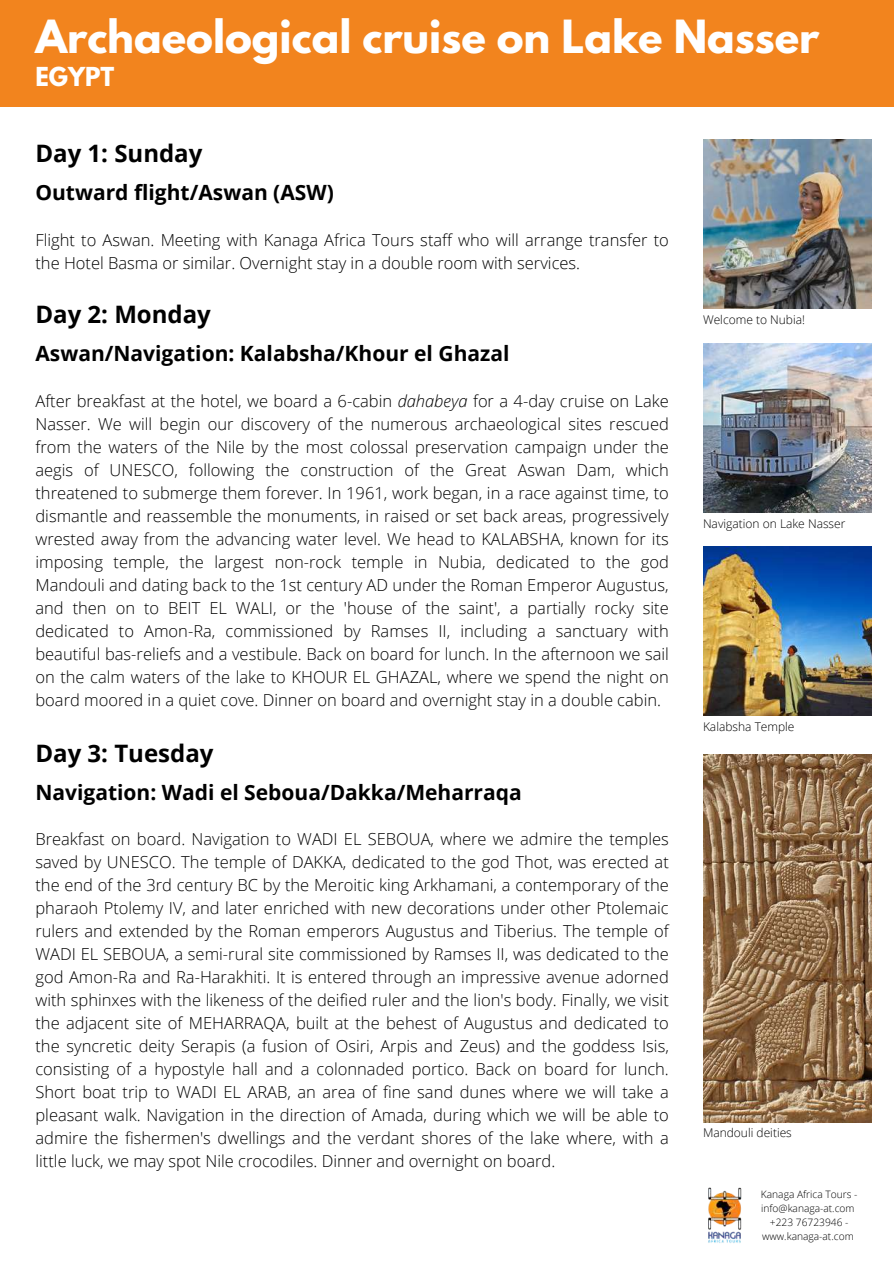
<style>
.page{position:relative;width:894px;height:1264px;background:#fff}
.page>*{position:absolute;margin:0;border:0;box-sizing:border-box;transform-origin:0 0}
.t1{font:700 40.5px "League Spartan";color:#fff}
.t2{font:700 24px "Open Sans";color:#000}
.t3{font:700 23.1px "League Spartan";color:#fff}
.t4{font:700 21px "Open Sans";color:#000}
.t5{font:300 16.5px/23px "Open Sans";color:#000;text-align:justify}
.t6{font:300 12px "Open Sans";color:#000}
.t7{font:300 10.2px/14.1px "Open Sans";color:#000;text-align:center}
.s1{font-style:italic}
</style>
<div class="page">
<img style="left:708px;top:1187px;width:34px;height:56px">
<img style="left:703px;top:139px;width:168px;height:169px">
<img style="left:703px;top:343px;width:168px;height:169px">
<img style="left:703px;top:546px;width:168px;height:169px">
<div style="left:0;top:0;width:893px;height:106px;background:#f2841e"></div>
<img style="left:703px;top:754px;width:168px;height:368px">
<h1 class="t1" style="left:35px;top:17px;width:785px">Archaeological cruise on Lake Nasser</h1>
<h3 class="t3" style="left:35px;top:66px;width:80px">EGYPT</h3>
<h2 class="t2" style="left:35px;top:137px;width:168px">Day 1: Sunday</h2>
<p class="t4" style="left:35px;top:178px;width:300px">Outward flight/Aswan (ASW)</p>
<p class="t5" style="left:35px;top:228px;width:634px">Flight to Aswan. Meeting with Kanaga Africa Tours staff who will arrange transfer to the Hotel Basma or similar. Overnight stay in a double room with services.</p>
<h2 class="t2" style="left:35px;top:297px;width:177px">Day 2: Monday</h2>
<p class="t4" style="left:35px;top:338px;width:475px">Aswan/Navigation: Kalabsha/Khour el Ghazal</p>
<p class="t5" style="left:35px;top:389px;width:634px">After breakfast at the hotel, we board a 6-cabin <span class="s1">dahabeya</span> for a 4-day cruise on Lake Nasser. We will begin our discovery of the numerous archaeological sites rescued from the waters of the Nile by the most colossal preservation campaign under the aegis of UNESCO, following the construction of the Great Aswan Dam, which threatened to submerge them forever. In 1961, work began, in a race against time, to dismantle and reassemble the monuments, in raised or set back areas, progressively wrested away from the advancing water level. We head to KALABSHA, known for its imposing temple, the largest non-rock temple in Nubia, dedicated to the god Mandouli and dating back to the 1st century AD under the Roman Emperor Augustus, and then on to BEIT EL WALI, or the 'house of the saint', a partially rocky site dedicated to Amon-Ra, commissioned by Ramses II, including a sanctuary with beautiful bas-reliefs and a vestibule. Back on board for lunch. In the afternoon we sail on the calm waters of the lake to KHOUR EL GHAZAL, where we spend the night on board moored in a quiet cove. Dinner on board and overnight stay in a double cabin.</p>
<h2 class="t2" style="left:35px;top:736px;width:179px">Day 3: Tuesday</h2>
<p class="t4" style="left:35px;top:777px;width:488px">Navigation: Wadi el Seboua/Dakka/Meharraqa</p>
<p class="t5" style="left:35px;top:827px;width:634px">Breakfast on board. Navigation to WADI EL SEBOUA, where we admire the temples saved by UNESCO. The temple of DAKKA, dedicated to the god Thot, was erected at the end of the 3rd century BC by the Meroitic king Arkhamani, a contemporary of the pharaoh Ptolemy IV, and later enriched with new decorations under other Ptolemaic rulers and extended by the Roman emperors Augustus and Tiberius. The temple of WADI EL SEBOUA, a semi-rural site commissioned by Ramses II, was dedicated to the god Amon-Ra and Ra-Harakhiti. It is entered through an impressive avenue adorned with sphinxes with the likeness of the deified ruler and the lion's body. Finally, we visit the adjacent site of MEHARRAQA, built at the behest of Augustus and dedicated to the syncretic deity Serapis (a fusion of Osiri, Arpis and Zeus) and the goddess Isis, consisting of a hypostyle hall and a colonnaded portico. Back on board for lunch.<br>Short boat trip to WADI EL ARAB, an area of fine sand dunes where we will take a pleasant walk. Navigation in the direction of Amada, during which we will be able to admire the fishermen's dwellings and the verdant shores of the lake where, with a little luck, we may spot Nile crocodiles. Dinner and overnight on board.</p>
<p class="t6" style="left:702px;top:311px;width:103px">Welcome to Nubia!</p>
<p class="t6" style="left:702px;top:515px;width:144px">Navigation on Lake Nasser</p>
<p class="t6" style="left:702px;top:718px;width:93px">Kalabsha Temple</p>
<p class="t6" style="left:702px;top:1124px;width:90px">Mandouli deities</p>
<p class="t7" style="left:760px;top:1186px;width:98px">Kanaga Africa Tours - info@kanaga-at.com +223 76723946 - www.kanaga-at.com</p>
</div>
